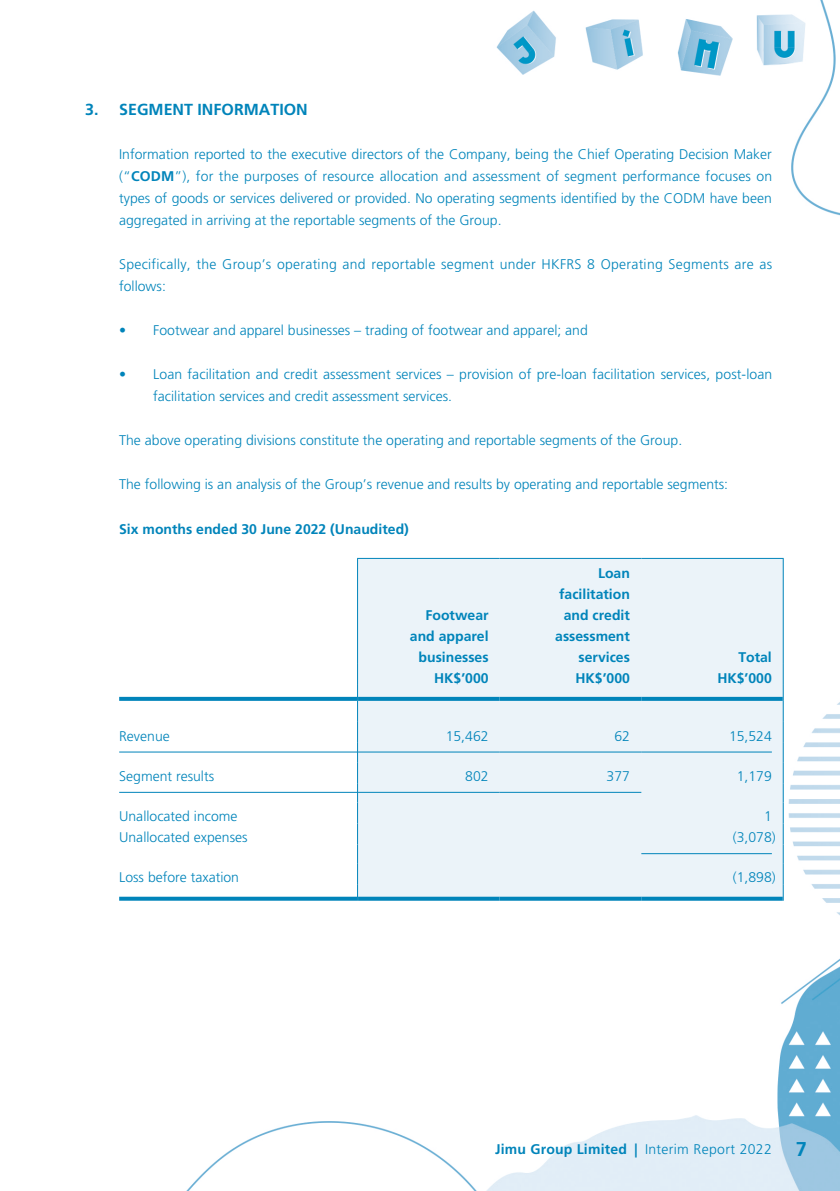
<style>
.page{position:relative;width:840px;height:1191px;background:#fff}
.page>*{position:absolute;margin:0;border:0;box-sizing:border-box;transform-origin:0 0}
.t1{font:700 16px "Frutiger LT Std";color:#0084ba}
.t2{font:300 14px/22px "Frutiger LT Std";color:#0084ba;text-align:justify}
.t3{font:700 14px/21px "Frutiger LT Std";color:#0084ba;text-align:right}
.t4{font:300 14px/22px "Frutiger LT Std";letter-spacing:.02em;color:#0084ba}
.s1{font-weight:700}
.s2{font-weight:300}
.s3{font-size:20px}
</style>
<div class="page">
<img style="left:119px;top:0;width:720px;height:1191px">
<div style="left:358px;top:559px;width:424px;height:337px;background:#ebf3f9"></div>
<hr style="left:357px;top:559px;width:1px;height:105px;background:#0084ba">
<hr style="left:357px;top:558px;width:142px;height:1px;background:#0084ba">
<hr style="left:499px;top:558px;width:142px;height:1px;background:#0084ba">
<hr style="left:641px;top:558px;width:142px;height:1px;background:#0084ba">
<hr style="left:782px;top:559px;width:1px;height:105px;background:#0084ba">
<svg style="left:357px;top:664px;width:1px;height:236px"></svg>
<svg style="left:782px;top:664px;width:1px;height:236px"></svg>
<svg style="left:119px;top:697px;width:238px;height:4px"></svg>
<svg style="left:358px;top:697px;width:141px;height:4px"></svg>
<svg style="left:499px;top:697px;width:142px;height:4px"></svg>
<svg style="left:641px;top:697px;width:141px;height:4px"></svg>
<hr style="left:119px;top:751px;width:238px;height:1px;background:#0084ba">
<hr style="left:358px;top:751px;width:141px;height:1px;background:#0084ba">
<hr style="left:499px;top:751px;width:142px;height:1px;background:#0084ba">
<hr style="left:641px;top:751px;width:130px;height:1px;background:#0084ba">
<hr style="left:119px;top:792px;width:238px;height:1px;background:#0084ba">
<hr style="left:358px;top:792px;width:141px;height:1px;background:#0084ba">
<hr style="left:499px;top:792px;width:142px;height:1px;background:#0084ba">
<hr style="left:641px;top:853px;width:130px;height:1px;background:#0084ba">
<svg style="left:119px;top:896px;width:238px;height:4px"></svg>
<svg style="left:358px;top:896px;width:141px;height:4px"></svg>
<svg style="left:499px;top:896px;width:142px;height:4px"></svg>
<svg style="left:641px;top:896px;width:141px;height:4px"></svg>
<p class="t1" style="left:85px;top:100px;width:224px">3. SEGMENT INFORMATION</p>
<p class="t2" style="left:119px;top:144px;width:654px">Information reported to the executive directors of the Company, being the Chief Operating Decision Maker (“<span class="s1">CODM</span>”), for the purposes of resource allocation and assessment of segment performance focuses on types of goods or services delivered or provided. No operating segments identified by the CODM have been aggregated in arriving at the reportable segments of the Group.</p>
<p class="t4" style="left:119px;top:254px;width:654px">Specifically, the Group’s operating and reportable segment under HKFRS 8 Operating Segments are as follows:</p>
<p class="t2" style="left:119px;top:320px;width:470px">• Footwear and apparel businesses – trading of footwear and apparel; and</p>
<p class="t2" style="left:153px;top:364px;width:620px;text-indent:-34px">• Loan facilitation and credit assessment services – provision of pre-loan facilitation services, post-loan facilitation services and credit assessment services.</p>
<p class="t2" style="left:119px;top:430px;width:564px">The above operating divisions constitute the operating and reportable segments of the Group.</p>
<p class="t2" style="left:119px;top:474px;width:610px">The following is an analysis of the Group’s revenue and results by operating and reportable segments:</p>
<p class="t3" style="left:119px;top:518px;width:291px">Six months ended 30 June 2022 (Unaudited)</p>
<p class="t3" style="left:409px;top:604px;width:80px">Footwear and apparel businesses</p>
<p class="t3" style="left:555px;top:562px;width:76px">Loan facilitation and credit assessment services</p>
<p class="t3" style="left:738px;top:646px;width:35px">Total</p>
<p class="t3" style="left:434px;top:667px;width:56px">HK$’000</p>
<p class="t3" style="left:575px;top:667px;width:56px">HK$’000</p>
<p class="t3" style="left:717px;top:667px;width:56px">HK$’000</p>
<p class="t2" style="left:119px;top:725px;width:52px">Revenue</p>
<p class="t2" style="left:445px;top:725px;width:44px">15,462</p>
<p class="t2" style="left:614px;top:725px;width:17px">62</p>
<p class="t2" style="left:728px;top:725px;width:44px">15,524</p>
<p class="t2" style="left:119px;top:765px;width:96px">Segment results</p>
<p class="t2" style="left:465px;top:765px;width:25px">802</p>
<p class="t2" style="left:606px;top:765px;width:25px">377</p>
<p class="t2" style="left:736px;top:765px;width:37px">1,179</p>
<p class="t2" style="left:119px;top:805px;width:120px">Unallocated income</p>
<p class="t2" style="left:763px;top:805px;width:9px">1</p>
<p class="t2" style="left:119px;top:826px;width:130px">Unallocated expenses</p>
<p class="t2" style="left:732px;top:826px;width:44px">(3,078)</p>
<p class="t2" style="left:119px;top:866px;width:121px">Loss before taxation</p>
<p class="t2" style="left:732px;top:866px;width:44px">(1,898)</p>
<p class="t3" style="left:494px;top:1138px;width:313px">Jimu Group Limited | <span class="s2">Interim Report 2022</span> <span class="s3">7</span></p>
</div>
